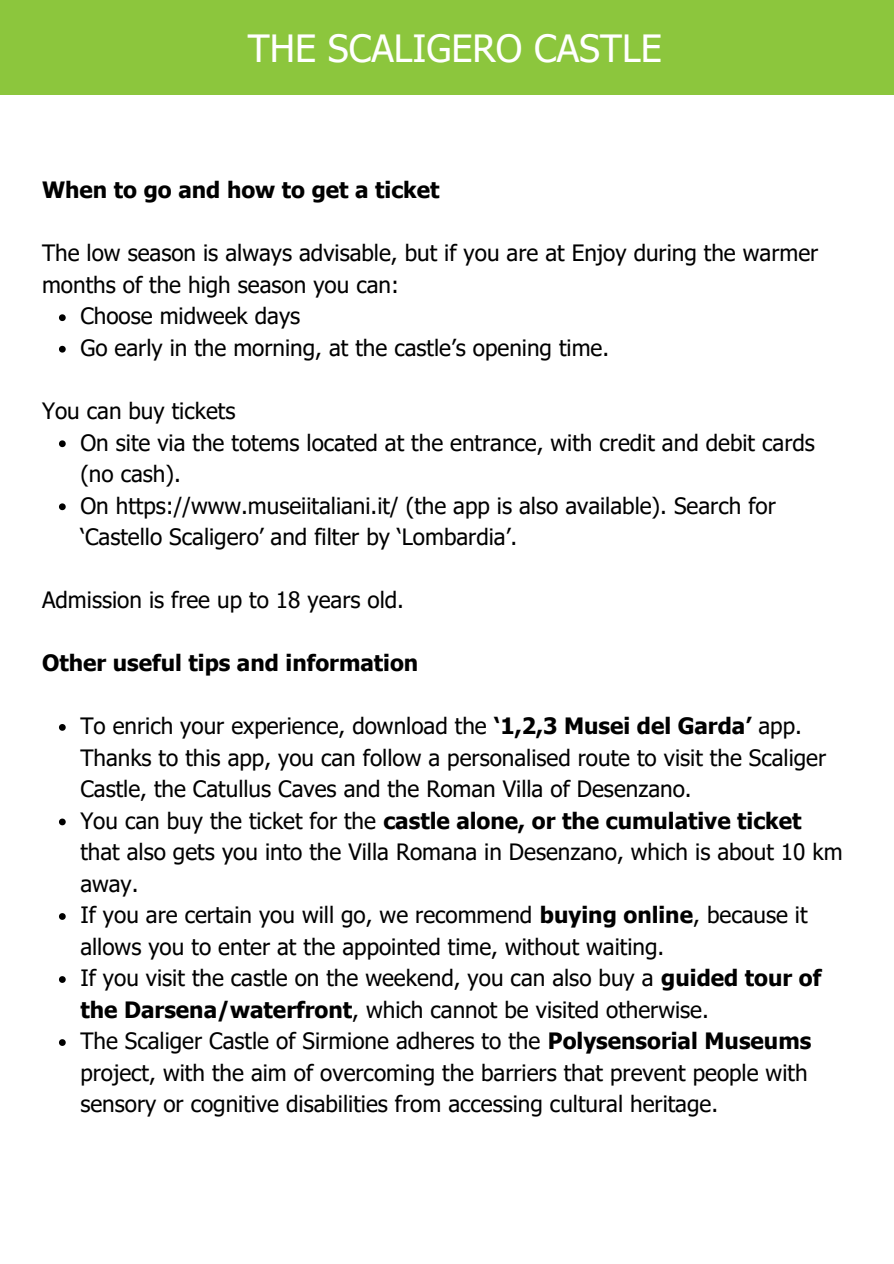
<style>
.page{position:relative;width:894px;height:1264px;background:#fff}
.page>*{position:absolute;margin:0;border:0;box-sizing:border-box;transform-origin:0 0}
.t1{font:37.5px "Tahoma";color:#fff}
.t2{font:22.5px/31.5px "Tahoma";color:#000}
.t3{font:700 22.5px "Tahoma";color:#000}
.s1{font-weight:700}
</style>
<div class="page">
<div style="left:0;top:0;width:893px;height:95px;background:#8cc63d"></div>
<svg style="left:59px;top:314px;width:7px;height:7px"></svg>
<svg style="left:59px;top:346px;width:7px;height:6px"></svg>
<svg style="left:59px;top:440px;width:7px;height:7px"></svg>
<svg style="left:59px;top:503px;width:7px;height:7px"></svg>
<svg style="left:59px;top:724px;width:7px;height:6px"></svg>
<svg style="left:59px;top:818px;width:7px;height:7px"></svg>
<svg style="left:59px;top:913px;width:7px;height:6px"></svg>
<svg style="left:59px;top:976px;width:7px;height:6px"></svg>
<svg style="left:59px;top:1039px;width:7px;height:6px"></svg>
<h1 class="t1" style="left:248px;top:24px;width:415px">THE SCALIGERO CASTLE</h1>
<h2 class="t3" style="left:42px;top:176px;width:399px">When to go and how to get a ticket</h2>
<p class="t2" style="left:42px;top:237px;width:777px">The low season is always advisable, but if you are at Enjoy during the warmer months of the high season you can:</p>
<p class="t2" style="left:80px;top:300px;width:221px">Choose midweek days</p>
<p class="t2" style="left:80px;top:331px;width:530px">Go early in the morning, at the castle’s opening time.</p>
<p class="t2" style="left:42px;top:394px;width:195px">You can buy tickets</p>
<p class="t2" style="left:80px;top:426px;width:735px">On site via the totems located at the entrance, with credit and debit cards (no cash).</p>
<p class="t2" style="left:80px;top:489px;width:696px">On https://www.museiitaliani.it/ (the app is also available). Search for ‘Castello Scaligero’ and filter by ‘Lombardia’.</p>
<p class="t2" style="left:42px;top:583px;width:363px">Admission is free up to 18 years old.</p>
<h2 class="t3" style="left:42px;top:648px;width:378px">Other useful tips and information</h2>
<p class="t2" style="left:80px;top:709px;width:747px">To enrich your experience, download the <span class="s1">‘1,2,3 Musei del Garda’</span> app.<br>Thanks to this app, you can follow a personalised route to visit the Scaliger<br>Castle, the Catullus Caves and the Roman Villa of Desenzano.</p>
<p class="t2" style="left:80px;top:804px;width:763px">You can buy the ticket for the <span class="s1">castle alone, or the cumulative ticket </span>that also gets you into the Villa Romana in Desenzano, which is about 10 km away.</p>
<p class="t2" style="left:80px;top:898px;width:728px">If you are certain you will go, we recommend <span class="s1">buying online</span>, because it allows you to enter at the appointed time, without waiting.</p>
<p class="t2" style="left:80px;top:961px;width:742px">If you visit the castle on the weekend, you can also buy a <span class="s1">guided tour of the Darsena/waterfront</span>, which cannot be visited otherwise.</p>
<p class="t2" style="left:80px;top:1024px;width:732px">The Scaliger Castle of Sirmione adheres to the <span class="s1">Polysensorial Museums </span>project, with the aim of overcoming the barriers that prevent people with sensory or cognitive disabilities from accessing cultural heritage.</p>
</div>
